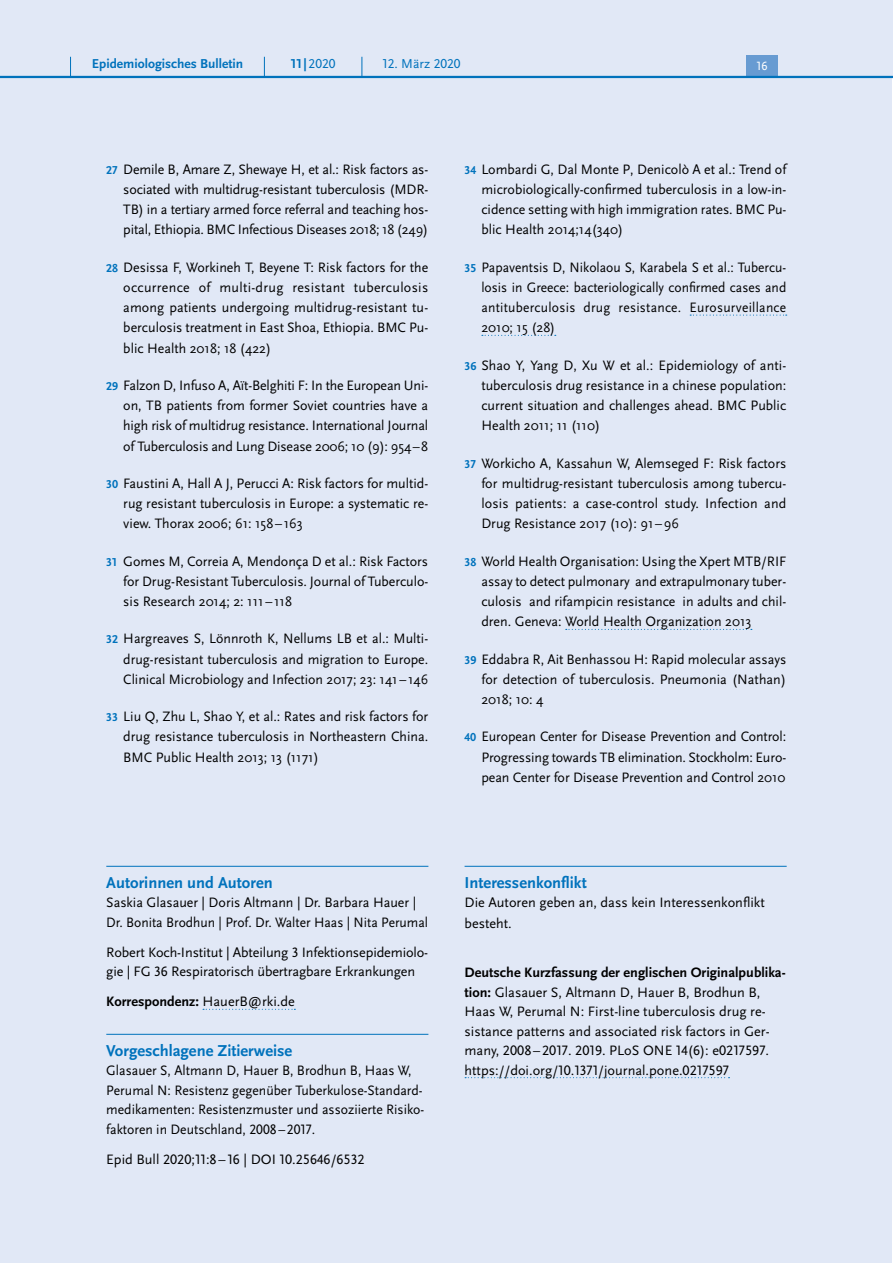
<style>
.page{position:relative;width:893px;height:1263px;background:#fff}
.page>*{position:absolute;margin:0;border:0;box-sizing:border-box;transform-origin:0 0}
.H4_-_Anhang{font:700 16.5px "Scala Sans Pro";color:#0072bc}
.H4_-_Anhang_allerers{font:700 16.5px "Scala Sans Pro";color:#0072bc}
.P_-_Fließtext{font:14.25px/20.2px "Scala Sans Pro";color:#000;text-align:justify}
.P_-_Anhang{font:14.25px/19.5px "Scala Sans Pro";color:#000}
.P_-_Anhang-2{font:14.25px/19.5px "Scala Sans Pro";color:#000;scale:.96 1}
.P_-_Fließtext-2{font:14.25px/20.2px "Scala Sans Pro";color:#000;text-align:justify;scale:.95 1}
.P_-_Anhang-3{font:700 14.25px "Scala Sans Pro";color:#000}
.t1{font:700 13.5px "Scala Sans Pro";color:#0072bc}
.t2{font:13.5px "Scala Sans Pro";color:#0072bc}
.t3{font:12.45px "Scala Sans Pro";color:#fff}
.s1{font-weight:700}
.s2{font-weight:700;font-size:12px;color:#0072bc}
.s3{font-weight:400}
</style>
<div class="page">
<div style="left:0;top:0;width:892px;height:1263px;background:#e1e8f6"></div>
<svg style="left:690px;top:315px;width:97px;height:1px"></svg>
<svg style="left:482px;top:335px;width:74px;height:1px"></svg>
<svg style="left:566px;top:629px;width:186px;height:1px"></svg>
<hr style="left:106px;top:866px;width:322px;height:1px;background:#0072bc">
<svg style="left:203px;top:1009px;width:92px;height:1px"></svg>
<hr style="left:106px;top:1034px;width:322px;height:1px;background:#0072bc">
<hr style="left:465px;top:866px;width:322px;height:1px;background:#0072bc">
<svg style="left:465px;top:1077px;width:264px;height:1px"></svg>
<div style="left:0;top:0;width:893px;height:77px;background:#e1e8f6"></div>
<div style="left:746px;top:55px;width:32px;height:21px;background:#679bd2"></div>
<hr style="left:0;top:76px;width:893px;height:2px;background:#0072bc">
<svg style="left:70px;top:57px;width:1px;height:19px"></svg>
<svg style="left:264px;top:57px;width:1px;height:19px"></svg>
<svg style="left:362px;top:57px;width:1px;height:19px"></svg>
<p class="t1" style="left:92px;top:55px;width:153px">Epidemiologisches Bulletin</p>
<p class="t2" style="left:291px;top:55px;width:46px"><span class="s1">11 |</span>2020</p>
<p class="t2" style="left:383px;top:55px;width:80px">12. März 2020</p>
<p class="t3" style="left:757px;top:59px;width:13px">16</p>
<p class="P_-_Fließtext" style="left:123px;top:159px;width:306px;text-indent:-17px"><span class="s2">27</span> Demile B, Amare Z, Shewaye H, et al.: Risk factors as&shy;sociated with multidrug-resistant tuberculosis (MDR-TB) in a tertiary armed force referral and teaching hos&shy;pital, Ethiopia. BMC Infectious Diseases 2018; 18 (249)</p>
<p class="P_-_Fließtext" style="left:123px;top:257px;width:306px;text-indent:-17px"><span class="s2">28</span> Desissa F, Workineh T, Beyene T: Risk factors for the occurrence of multi-drug resistant tuberculosis among patients undergoing multidrug-resistant tu&shy;berculosis treatment in East Shoa, Ethiopia. BMC Pu&shy;blic Health 2018; 18 (422)</p>
<p class="P_-_Fließtext" style="left:123px;top:375px;width:306px;text-indent:-17px"><span class="s2">29</span> Falzon D, Infuso A, Aït-Belghiti F: In the European Uni&shy;on, TB patients from former Soviet countries have a high risk of multidrug resistance. International Journal of Tuberculosis and Lung Disease 2006; 10 (9): 954–8</p>
<p class="P_-_Fließtext" style="left:123px;top:473px;width:306px;text-indent:-17px"><span class="s2">30</span> Faustini A, Hall A J, Perucci A: Risk factors for multid&shy;rug resistant tuberculosis in Europe: a systematic re&shy;view. Thorax 2006; 61: 158–163</p>
<p class="P_-_Fließtext" style="left:123px;top:551px;width:306px;text-indent:-17px"><span class="s2">31</span> Gomes M, Correia A, Mendonça D et al.: Risk Factors for Drug-Resistant Tuberculosis. Journal of Tuberculo&shy;sis Research 2014; 2: 111–118</p>
<p class="P_-_Fließtext" style="left:123px;top:629px;width:306px;text-indent:-17px"><span class="s2">32</span> Hargreaves S, Lönnroth K, Nellums LB et al.: Multi&shy;drug-resistant tuberculosis and migration to Europe.<br>Clinical Microbiology and Infection 2017; 23: 141 –146</p>
<p class="P_-_Fließtext" style="left:123px;top:706px;width:306px;text-indent:-17px"><span class="s2">33</span> Liu Q, Zhu L, Shao Y, et al.: Rates and risk factors for drug resistance tuberculosis in Northeastern China.<br>BMC Public Health 2013; 13 (1171)</p>
<h4 class="H4_-_Anhang_allerers" style="left:106px;top:872px;width:168px">Autorinnen und Autoren</h4>
<p class="P_-_Anhang" style="left:106px;top:893px;width:323px">Saskia Glasauer | Doris Altmann | Dr. Barbara Hauer |<br>Dr. Bonita Brodhun | Prof. Dr. Walter Haas | Nita Perumal</p>
<p class="P_-_Anhang" style="left:106px;top:942px;width:323px">Robert Koch-Institut | Abteilung 3 Infektionsepidemiolo&shy;gie | FG 36 Respiratorisch übertragbare Erkrankungen</p>
<p class="P_-_Anhang-3" style="left:106px;top:993px;width:190px">Korrespondenz: <span class="s3">HauerB@rki.de</span></p>
<h4 class="H4_-_Anhang" style="left:106px;top:1040px;width:188px">Vorgeschlagene Zitierweise</h4>
<p class="P_-_Anhang-2" style="left:106px;top:1061px;width:333px">Glasauer S, Altmann D, Hauer B, Brodhun B, Haas W, Perumal N: Resistenz gegenüber Tuberkulose-Standard&shy;medikamenten: Resistenzmuster und assoziierte Risiko&shy;faktoren in Deutschland, 2008 –2017.</p>
<p class="P_-_Anhang" style="left:106px;top:1149px;width:260px">Epid Bull 2020;11:8–16 | DOI 10.25646/6532</p>
<p class="P_-_Fließtext" style="left:481px;top:159px;width:306px;text-indent:-17px"><span class="s2">34</span> Lombardi G, Dal Monte P, Denicolò A et al.: Trend of microbiologically-confirmed tuberculosis in a low-in&shy;cidence setting with high immigration rates. BMC Pu&shy;blic Health 2014;14(340)</p>
<p class="P_-_Fließtext-2" style="left:481px;top:257px;width:322px;text-indent:-17px"><span class="s2">35</span> Papaventsis D, Nikolaou S, Karabela S et al.: Tubercu&shy;losis in Greece: bacteriologically confirmed cases and antituberculosis drug resistance. Eurosurveillance 2010; 15 (28)</p>
<p class="P_-_Fließtext" style="left:481px;top:355px;width:306px;text-indent:-17px"><span class="s2">36</span> Shao Y, Yang D, Xu W et al.: Epidemiology of anti&shy;tuberculosis drug resistance in a chinese population: current situation and challenges ahead. BMC Public Health 2011; 11 (110)</p>
<p class="P_-_Fließtext" style="left:481px;top:453px;width:306px;text-indent:-17px"><span class="s2">37</span> Workicho A, Kassahun W, Alemseged F: Risk factors for multidrug-resistant tuberculosis among tubercu&shy;losis patients: a case-control study. Infection and Drug Resistance 2017 (10): 91–96</p>
<p class="P_-_Fließtext" style="left:481px;top:551px;width:307px;text-indent:-17px"><span class="s2">38</span> World Health Organisation: Using the Xpert MTB/RIF assay to detect pulmonary and extrapulmonary tuber&shy;culosis and rifampicin resistance in adults and chil&shy;dren. Geneva: World Health Organization 2013</p>
<p class="P_-_Fließtext" style="left:481px;top:649px;width:306px;text-indent:-17px"><span class="s2">39</span> Eddabra R, Ait Benhassou H: Rapid molecular assays for detection of tuberculosis. Pneumonia (Nathan)<br>2018; 10: 4</p>
<p class="P_-_Fließtext" style="left:481px;top:727px;width:306px;text-indent:-17px"><span class="s2">40</span> European Center for Disease Prevention and Control:<br>Progressing towards TB elimination. Stockholm: Euro&shy;pean Center for Disease Prevention and Control 2010</p>
<h4 class="H4_-_Anhang" style="left:465px;top:872px;width:124px">Interessenkonflikt</h4>
<p class="P_-_Anhang" style="left:465px;top:892px;width:302px;line-height:21px">Die Autoren geben an, dass kein Interessenkonflikt besteht.</p>
<p class="P_-_Anhang" style="left:465px;top:963px;width:323px"><span class="s1">Deutsche Kurzfassung der englischen Originalpublika&shy;tion:</span> Glasauer S, Altmann D, Hauer B, Brodhun B, Haas W, Perumal N: First-line tuberculosis drug re&shy;sistance patterns and associated risk factors in Ger&shy;many, 2008– 2017. 2019. PLoS ONE 14(6): e0217597. https://doi.org/10.1371/journal.pone.0217597</p>
</div>
